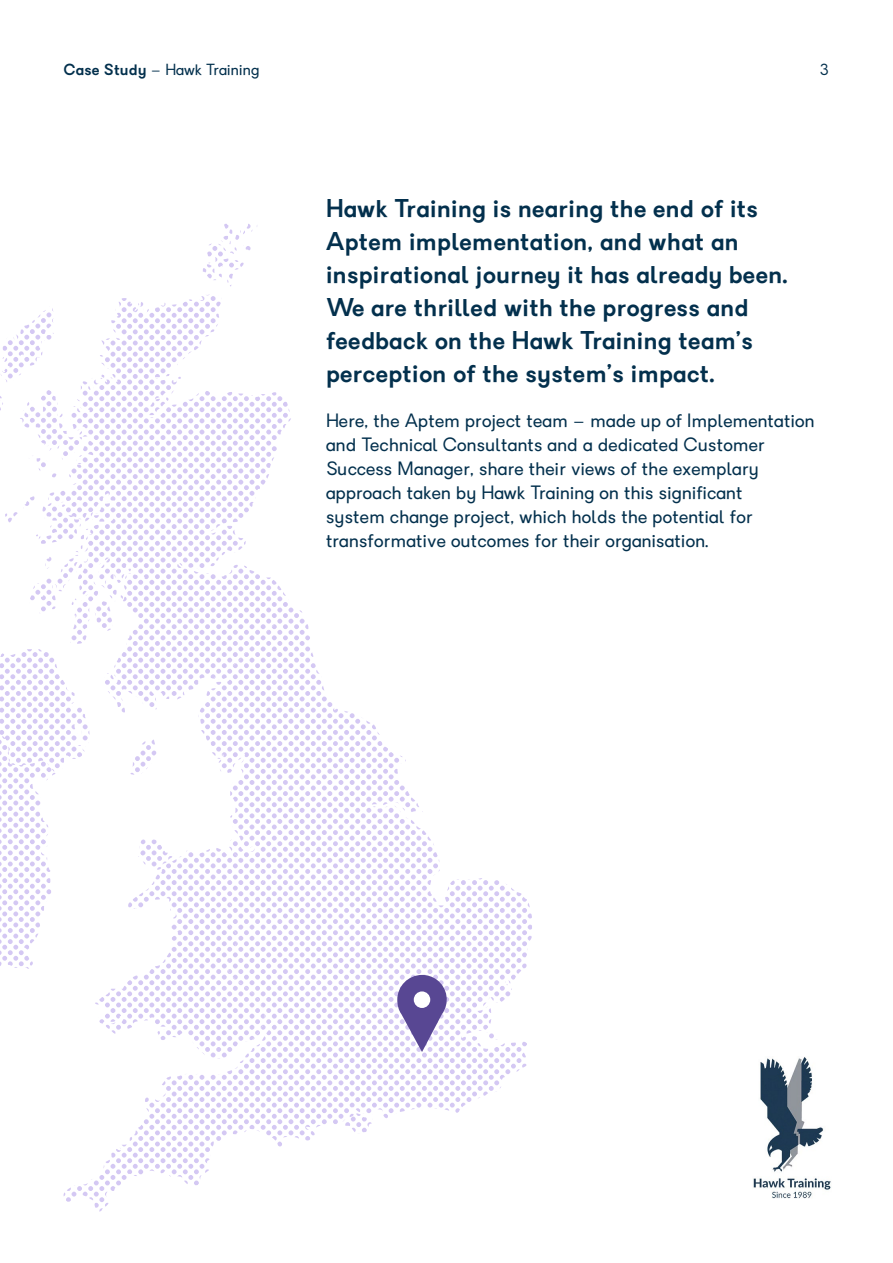
<style>
.page{position:relative;width:893px;height:1263px;background:#fff}
.page>*{position:absolute;margin:0;border:0;box-sizing:border-box;transform-origin:0 0}
.t1{font:600 24px/33px "Granary";letter-spacing:.02em;color:#03304d}
.Standfirst_12_17pt{font:18px/24px "Granary";letter-spacing:.02em;color:#03304d}
.t2{font:15px "Granary";letter-spacing:.02em;color:#03304d}
.s1{font-weight:600}
</style>
<div class="page">
<svg style="left:203px;top:224px;width:55px;height:62px"></svg>
<svg style="left:0;top:310px;width:48px;height:161px"></svg>
<svg style="left:63px;top:607px;width:469px;height:605px"></svg>
<svg style="left:48px;top:294px;width:243px;height:419px"></svg>
<svg style="left:0;top:496px;width:267px;height:563px"></svg>
<svg style="left:397px;top:975px;width:53px;height:77px"></svg>
<div style="left:414px;top:991px;width:16px;height:17px;background:#fff;border-radius:50%"></div>
<img style="left:753px;top:1057px;width:78px;height:142px">
<p class="t2" style="left:64px;top:60px;width:197px"><span class="s1">Case Study</span> – Hawk Training</p>
<p class="t2" style="left:820px;top:60px;width:10px">3</p>
<p class="t1" style="left:326px;top:192px;width:463px">Hawk Training is nearing the end of its Aptem implementation, and what an inspirational journey it has already been.<br>We are thrilled with the progress and feedback on the Hawk Training team’s perception of the system’s impact.</p>
<p class="Standfirst_12_17pt" style="left:326px;top:409px;width:490px">Here, the Aptem project team – made up of Implementation and Technical Consultants and a dedicated Customer Success Manager, share their views of the exemplary approach taken by Hawk Training on this significant<br>system change project, which holds the potential for transformative outcomes for their organisation.</p>
</div>
